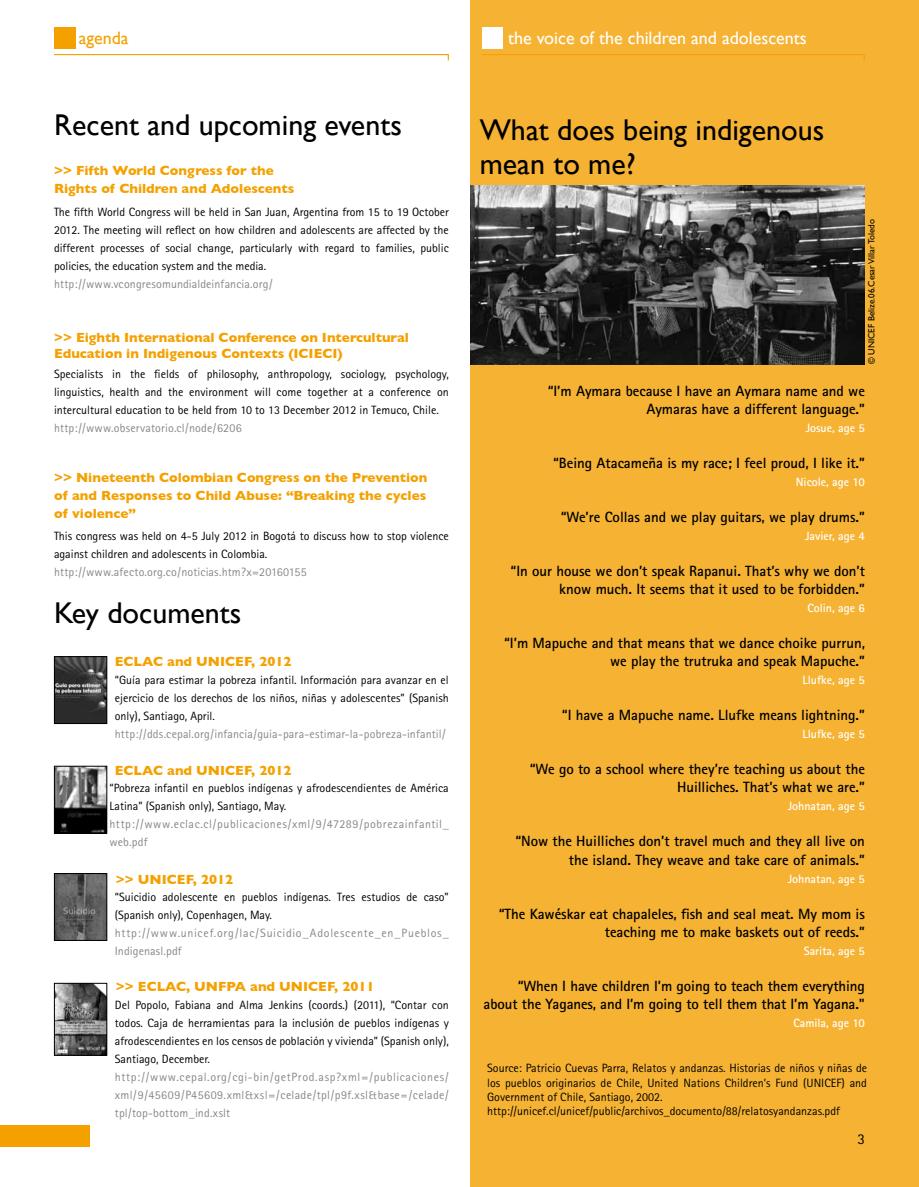
<style>
.page{position:relative;width:919px;height:1187px;background:#fff}
.page>*{position:absolute;margin:0;border:0;box-sizing:border-box;transform-origin:0 0}
.t1{font:30px/34.5px "Gill Sans";color:#000}
.t2{font:18px "Gill Sans";color:#fff}
.t3{font:18px "Gill Sans";color:#f4a100}
.t4{font:15px "Rotis Sans Serif";color:#000}
.t5{font:700 14.85px/18px "Rotis Sans Serif";letter-spacing:-.005em;color:#000;text-align:right}
.t6{font:700 13.5px/18px "Gill Sans";color:#f4a100}
.t7{font:12px/18px "Rotis Sans Serif";color:#000;text-align:justify}
.t8{font:12px/18px "Rotis Sans Serif";letter-spacing:.02em;color:#878786;text-align:justify}
.t9{font:700 12px "Rotis Sans Serif";letter-spacing:-.005em;color:#fff}
.t10{font:12px/18px "Rotis Sans Serif";letter-spacing:.055em;color:#878786}
.t11{font:12px/18px "Rotis Sans Serif";letter-spacing:.04em;color:#878786}
.t12{font:9px "Gill Sans";color:#000}
</style>
<div class="page">
<div style="left:470px;top:0;width:448px;height:1186px;background:#f6b333"></div>
<div style="left:54px;top:28px;width:21px;height:21px;background:#f4a100"></div>
<svg style="left:54px;top:54px;width:395px;height:7px"></svg>
<div style="left:482px;top:28px;width:20px;height:21px;background:#fff"></div>
<svg style="left:482px;top:54px;width:383px;height:7px"></svg>
<img style="left:56px;top:658px;width:49px;height:64px">
<div style="left:54px;top:656px;width:53px;height:68px;border:1px solid #000"></div>
<img style="left:56px;top:767px;width:49px;height:64px">
<div style="left:54px;top:765px;width:53px;height:68px;border:1px solid #000"></div>
<img style="left:56px;top:875px;width:49px;height:63px">
<div style="left:54px;top:873px;width:53px;height:67px;border:1px solid #000"></div>
<img style="left:56px;top:984px;width:49px;height:69px">
<div style="left:54px;top:982px;width:53px;height:73px;border:1px solid #000"></div>
<div style="left:0;top:1125px;width:89px;height:21px;background:#f4a100"></div>
<img style="left:470px;top:185px;width:394px;height:179px">
<h2 class="t3" style="left:79px;top:28px;width:51px">agenda</h2>
<h1 class="t1" style="left:54px;top:107px;width:349px">Recent and upcoming events</h1>
<p class="t6" style="left:54px;top:161px;width:242px">&gt;&gt; Fifth World Congress for the<br>Rights of Children and Adolescents</p>
<p class="t7" style="left:54px;top:203px;width:396px">The fifth World Congress will be held in San Juan, Argentina from 15 to 19 October 2012. The meeting will reflect on how children and adolescents are affected by the different processes of social change, particularly with regard to families, public policies, the education system and the media.</p>
<p class="t8" style="left:54px;top:275px;width:220px">http://www.vcongresomundialdeinfancia.org/</p>
<p class="t6" style="left:54px;top:328px;width:356px;line-height:16.5px">&gt;&gt; Eighth International Conference on Intercultural<br>Education in Indigenous Contexts (ICIECI)</p>
<p class="t7" style="left:54px;top:365px;width:396px">Specialists in the fields of philosophy, anthropology, sociology, psychology, linguistics, health and the environment will come together at a conference on intercultural education to be held from 10 to 13 December 2012 in Temuco, Chile.</p>
<p class="t8" style="left:54px;top:419px;width:189px">http://www.observatorio.cl/node/6206</p>
<p class="t6" style="left:54px;top:468px;width:375px;text-align:justify">&gt;&gt; Nineteenth Colombian Congress on the Prevention of and Responses to Child Abuse: “Breaking the cycles of violence”</p>
<p class="t7" style="left:54px;top:527px;width:396px">This congress was held on 4-5 July 2012 in Bogotá to discuss how to stop violence against children and adolescents in Colombia.</p>
<p class="t8" style="left:54px;top:563px;width:254px">http://www.afecto.org.co/noticias.htm?x=20160155</p>
<h1 class="t1" style="left:54px;top:595px;width:189px">Key documents</h1>
<p class="t6" style="left:115px;top:652px;width:178px">ECLAC and UNICEF, 2012</p>
<p class="t7" style="left:115px;top:671px;width:335px">“Guía para estimar la pobreza infantil. Información para avanzar en el ejercicio de los derechos de los niños, niñas y adolescentes” (Spanish only), Santiago, April.</p>
<p class="t8" style="left:115px;top:725px;width:332px">http://dds.cepal.org/infancia/guia-para-estimar-la-pobreza-infantil/</p>
<p class="t6" style="left:115px;top:761px;width:178px">ECLAC and UNICEF, 2012</p>
<p class="t7" style="left:109px;top:779px;width:341px">“Pobreza infantil en pueblos indígenas y afrodescendientes de América<br>Latina” (Spanish only), Santiago, May.</p>
<p class="t11" style="left:109px;top:815px;width:341px">http://www.eclac.cl/publicaciones/xml/9/47289/pobrezainfantil_ web.pdf</p>
<p class="t6" style="left:116px;top:869px;width:119px">&gt;&gt; UNICEF, 2012</p>
<p class="t7" style="left:115px;top:887px;width:335px">“Suicidio adolescente en pueblos indígenas. Tres estudios de caso” (Spanish only), Copenhagen, May.</p>
<p class="t10" style="left:115px;top:923px;width:335px">http://www.unicef.org/lac/Suicidio_Adolescente_en_Pueblos_<br>Indigenasl.pdf</p>
<p class="t6" style="left:116px;top:977px;width:260px">&gt;&gt; ECLAC, UNFPA and UNICEF, 2011</p>
<p class="t7" style="left:115px;top:995px;width:335px">Del Popolo, Fabiana and Alma Jenkins (coords.) (2011), “Contar con todos. Caja de herramientas para la inclusión de pueblos indígenas y afrodescendientes en los censos de población y vivienda” (Spanish only), Santiago, December.</p>
<p class="t8" style="left:115px;top:1067px;width:335px">http://www.cepal.org/cgi-bin/getProd.asp?xml=/publicaciones/ xml/9/45609/P45609.xml&amp;xsl=/celade/tpl/p9f.xsl&amp;base=/celade/ tpl/top-bottom_ind.xslt</p>
<h2 class="t2" style="left:508px;top:28px;width:300px">the voice of the children and adolescents</h2>
<h1 class="t1" style="left:479px;top:112px;width:346px">What does being indigenous mean to me?</h1>
<p class="t12" style="left:866px;top:364px;width:146px;rotate:-90deg">© UNICEF Belize.06.Cesar Villar Toledo</p>
<p class="t5" style="left:547px;top:382px;width:319px">“I’m Aymara because I have an Aymara name and we<br>Aymaras have a different language.”</p>
<p class="t9" style="left:805px;top:420px;width:61px">Josue, age 5</p>
<p class="t5" style="left:553px;top:454px;width:313px">“Being Atacameña is my race; I feel proud, I like it.”</p>
<p class="t9" style="left:795px;top:474px;width:71px">Nicole, age 10</p>
<p class="t5" style="left:560px;top:508px;width:306px">“We’re Collas and we play guitars, we play drums.”</p>
<p class="t9" style="left:805px;top:528px;width:61px">Javier, age 4</p>
<p class="t5" style="left:510px;top:562px;width:356px">“In our house we don’t speak Rapanui. That’s why we don’t know much. It seems that it used to be forbidden.”</p>
<p class="t9" style="left:807px;top:600px;width:59px">Colin, age 6</p>
<p class="t5" style="left:504px;top:634px;width:362px">“I’m Mapuche and that means that we dance choike purrun, we play the trutruka and speak Mapuche.”</p>
<p class="t9" style="left:802px;top:672px;width:64px">Llufke, age 5</p>
<p class="t5" style="left:562px;top:706px;width:304px">“I have a Mapuche name. Llufke means lightning.”</p>
<p class="t9" style="left:802px;top:726px;width:64px">Llufke, age 5</p>
<p class="t5" style="left:529px;top:760px;width:336px">“We go to a school where they’re teaching us about the<br>Huilliches. That’s what we are.”</p>
<p class="t9" style="left:787px;top:798px;width:79px">Johnatan, age 5</p>
<p class="t5" style="left:515px;top:832px;width:351px">“Now the Huilliches don’t travel much and they all live on the island. They weave and take care of animals.”</p>
<p class="t9" style="left:787px;top:870px;width:79px">Johnatan, age 5</p>
<p class="t5" style="left:499px;top:904px;width:367px">“The Kawéskar eat chapaleles, fish and seal meat. My mom is teaching me to make baskets out of reeds.”</p>
<p class="t9" style="left:803px;top:942px;width:63px">Sarita, age 5</p>
<p class="t5" style="left:483px;top:976px;width:383px">“When I have children I’m going to teach them everything about the Yaganes, and I’m going to tell them that I’m Yagana."</p>
<p class="t9" style="left:793px;top:1014px;width:73px">Camila, age 10</p>
<p class="t7" style="left:487px;top:1060px;width:381px;line-height:14.4px;text-align:left">Source: Patricio Cuevas Parra, Relatos y andanzas. Historias de niños y niñas de los pueblos originarios de Chile, United Nations Children’s Fund (UNICEF) and Government of Chile, Santiago, 2002. http://unicef.cl/unicef/public/archivos_documento/88/relatosyandanzas.pdf</p>
<p class="t4" style="left:857px;top:1130px;width:9px">3</p>
</div>
